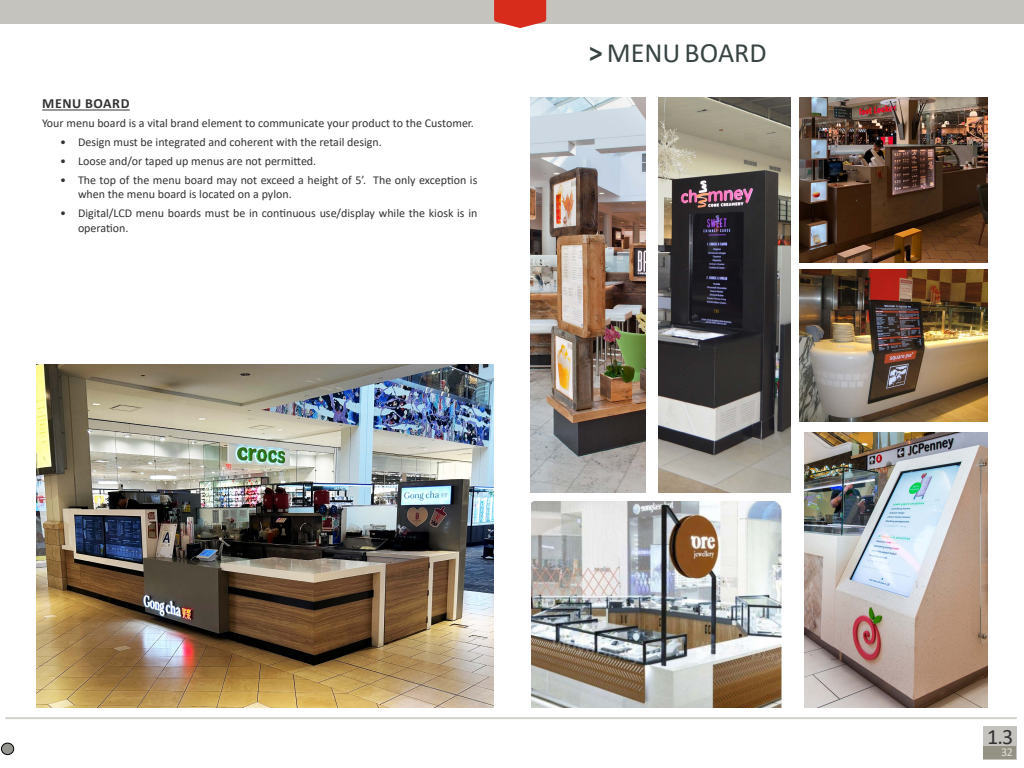
<style>
.page{position:relative;width:1024px;height:768px;background:#fff}
.page>*{position:absolute;margin:0;border:0;box-sizing:border-box;transform-origin:0 0}
.t1{font:28px "Calibri";color:#384443}
.t2{font:22px "Calibri";color:#333}
.t3{font:700 14px "Calibri";letter-spacing:.04em;color:#333}
.t4{font:12px/14.4px "Calibri";color:#333}
.t5{font:12px "Calibri";color:#deded5}
.s1{font-weight:700}
</style>
<div class="page">
<div style="left:0;top:0;width:1024px;height:24px;background:#c5c3bd"></div>
<hr style="left:5px;top:717px;width:1012px;height:2px;background:#c4c2bc">
<div style="left:984px;top:726px;width:33px;height:33px;background:#c5c3bd"></div>
<img style="left:800px;top:98px;width:188px;height:164px">
<img style="left:659px;top:98px;width:131px;height:394px">
<img style="left:799px;top:270px;width:189px;height:151px">
<img style="left:530px;top:98px;width:116px;height:394px">
<img style="left:804px;top:432px;width:184px;height:276px">
<img style="left:36px;top:365px;width:458px;height:343px">
<img style="left:531px;top:502px;width:251px;height:206px">
<div style="left:984px;top:746px;width:32px;height:13px;background:#939284"></div>
<hr style="left:42px;top:110px;width:88px;height:1px;background:#333">
<svg style="left:494px;top:0;width:52px;height:28px"></svg>
<div style="left:1px;top:743px;width:13px;height:12px;background:#959690;border-radius:50%"></div>
<div style="left:1px;top:743px;width:13px;height:12px;border:1px solid #000;border-radius:50%"></div>
<p class="t3" style="left:42px;top:94px;width:89px">MENU BOARD</p>
<p class="t4" style="left:42px;top:116px;width:433px">Your menu board is a vital brand element to communicate your product to the Customer.</p>
<p class="t4" style="left:60px;top:135px;width:323px">• Design must be integrated and coherent with the retail design.</p>
<p class="t4" style="left:60px;top:154px;width:258px">• Loose and/or taped up menus are not permitted.</p>
<p class="t4" style="left:78px;top:173px;width:401px;text-indent:-18px">• The top of the menu board may not exceed a height of 5’. The only exception is when the menu board is located on a pylon.</p>
<p class="t4" style="left:78px;top:206px;width:401px;text-indent:-18px">• Digital/LCD menu boards must be in continuous use/display while the kiosk is in operation.</p>
<h1 class="t1" style="left:589px;top:33px;width:179px"><span class="s1">&gt;</span> MENU BOARD</h1>
<h2 class="t2" style="left:987px;top:721px;width:28px">1.3</h2>
<p class="t5" style="left:1001px;top:744px;width:13px">32</p>
</div>
